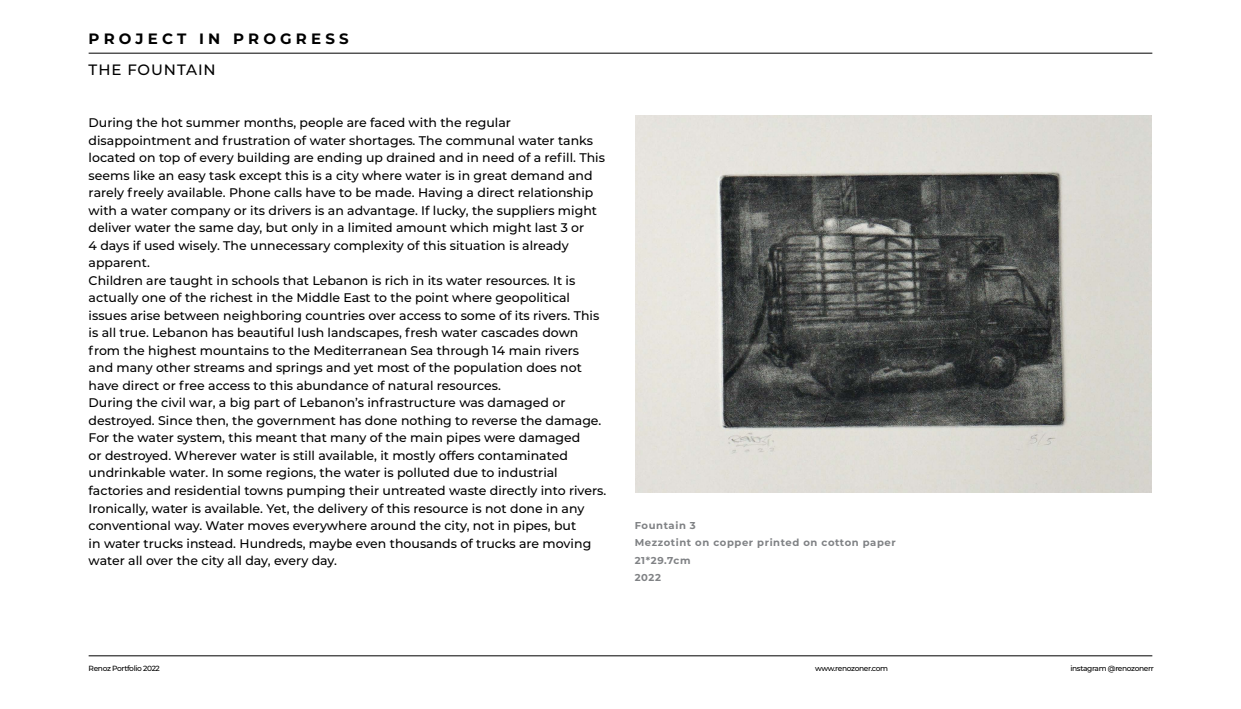
<style>
.page{position:relative;width:1241px;height:709px;background:#fff}
.page>*{position:absolute;margin:0;border:0;box-sizing:border-box;transform-origin:0 0}
.t1{font:700 15px "Montserrat";letter-spacing:.28em;color:#000}
.t2{font:500 15px "Montserrat";letter-spacing:.06em;color:#000}
.t3{font:500 12.5px/17.5px "Montserrat";color:#000}
.t4{font:700 10px/17.5px "Montserrat";letter-spacing:.06em;color:#808285}
.t5{font:500 7.5px "Montserrat";letter-spacing:-.05em;color:#000}
</style>
<div class="page">
<hr style="left:89px;top:53px;width:1063px;height:1px;background:#000">
<hr style="left:89px;top:655px;width:1063px;height:1px;background:#000">
<img style="left:635px;top:115px;width:516px;height:377px">
<p class="t1" style="left:89px;top:28px;width:262px">PROJECT IN PROGRESS</p>
<p class="t2" style="left:89px;top:59px;width:129px">THE FOUNTAIN</p>
<p class="t3" style="left:89px;top:114px;width:519px">During the hot summer months, people are faced with the regular disappointment and frustration of water shortages. The communal water tanks located on top of every building are ending up drained and in need of a refill. This seems like an easy task except this is a city where water is in great demand and rarely freely available. Phone calls have to be made. Having a direct relationship with a water company or its drivers is an advantage. If lucky, the suppliers might deliver water the same day, but only in a limited amount which might last 3 or<br>4 days if used wisely. The unnecessary complexity of this situation is already apparent.<br>Children are taught in schools that Lebanon is rich in its water resources. It is actually one of the richest in the Middle East to the point where geopolitical issues arise between neighboring countries over access to some of its rivers. This is all true. Lebanon has beautiful lush landscapes, fresh water cascades down from the highest mountains to the Mediterranean Sea through 14 main rivers and many other streams and springs and yet most of the population does not have direct or free access to this abundance of natural resources.<br>During the civil war, a big part of Lebanon’s infrastructure was damaged or destroyed. Since then, the government has done nothing to reverse the damage.<br>For the water system, this meant that many of the main pipes were damaged<br>or destroyed. Wherever water is still available, it mostly offers contaminated undrinkable water. In some regions, the water is polluted due to industrial factories and residential towns pumping their untreated waste directly into rivers.<br>Ironically, water is available. Yet, the delivery of this resource is not done in any conventional way. Water moves everywhere around the city, not in pipes, but<br>in water trucks instead. Hundreds, maybe even thousands of trucks are moving water all over the city all day, every day.</p>
<p class="t4" style="left:634px;top:516px;width:262px">Fountain 3<br>Mezzotint on copper printed on cotton paper<br>21*29.7cm<br>2022</p>
<p class="t5" style="left:89px;top:663px;width:73px">Renoz Portfolio 2022</p>
<p class="t5" style="left:815px;top:663px;width:74px">www.renozoner.com</p>
<p class="t5" style="left:1070px;top:663px;width:85px">instagram @renozonerr</p>
</div>
